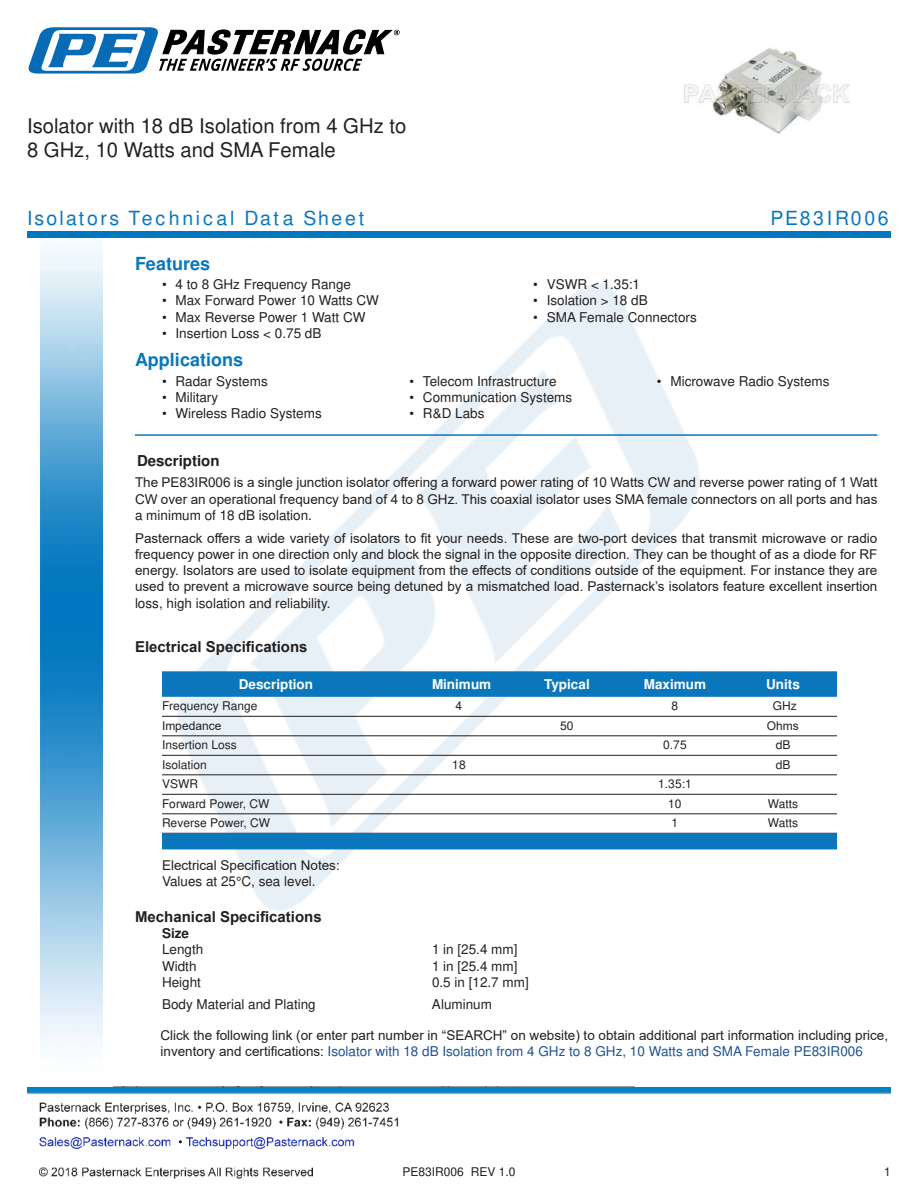
<style>
.page{position:relative;width:918px;height:1188px;background:#fff}
.page>*{position:absolute;margin:0;border:0;box-sizing:border-box;transform-origin:0 0}
.t1{font:20.25px/24.3px "Arial";color:#221f1f}
.t2{font:900 19.5px "Arial";letter-spacing:.14em;color:#0a77bd}
.t3{font:700 18px "Arial";color:#0a77bd}
.t4{font:700 15px "Arial";color:#221f1f}
.t5{font:13.5px/16.2px "Arial";color:#221f1f;text-align:justify}
.t6{font:700 13.5px "Arial";color:#fff}
.t7{font:700 13.5px "Arial";color:#221f1f}
.t8{font:12px "Arial";color:#221f1f}
.s1{color:#1f5392}
</style>
<div class="page">
<hr style="left:113px;top:1087px;width:521px;height:1px;background:#221f1f">
<img style="left:39px;top:1102px;width:360px;height:77px">
<img style="left:102px;top:246px;width:719px;height:724px">
<img style="left:27px;top:1088px;width:864px;height:7px">
<img style="left:40px;top:237px;width:62px;height:804px">
<svg style="left:28px;top:27px;width:372px;height:47px"></svg>
<div style="left:27px;top:231px;width:864px;height:6px;background:#0177c0"></div>
<hr style="left:135px;top:434px;width:743px;height:2px;background:#0a77bd">
<div style="left:162px;top:671px;width:675px;height:26px;background:#0a77bd"></div>
<hr style="left:162px;top:716px;width:675px;height:1px;background:#221f1f">
<hr style="left:162px;top:736px;width:675px;height:1px;background:#221f1f">
<hr style="left:162px;top:755px;width:675px;height:1px;background:#221f1f">
<hr style="left:162px;top:775px;width:675px;height:1px;background:#221f1f">
<hr style="left:162px;top:794px;width:675px;height:1px;background:#221f1f">
<hr style="left:162px;top:814px;width:675px;height:1px;background:#221f1f">
<div style="left:162px;top:833px;width:675px;height:16px;background:#0a77bd"></div>
<img style="left:684px;top:48px;width:166px;height:86px">
<h1 class="t1" style="left:27px;top:115px;width:381px">Isolator with 18 dB Isolation from 4 GHz to<br>8 GHz, 10 Watts and SMA Female</h1>
<h2 class="t2" style="left:27px;top:207px;width:339px">Isolators Technical Data Sheet</h2>
<h2 class="t2" style="left:770px;top:207px;width:120px">PE83IR006</h2>
<h3 class="t3" style="left:135px;top:256px;width:77px">Features</h3>
<p class="t5" style="left:162px;top:278px;width:191px">• 4 to 8 GHz Frequency Range</p>
<p class="t5" style="left:162px;top:294px;width:219px">• Max Forward Power 10 Watts CW</p>
<p class="t5" style="left:162px;top:310px;width:205px">• Max Reverse Power 1 Watt CW</p>
<p class="t5" style="left:162px;top:326px;width:161px">• Insertion Loss &lt; 0.75 dB</p>
<h3 class="t3" style="left:135px;top:353px;width:110px">Applications</h3>
<p class="t5" style="left:162px;top:374px;width:107px">• Radar Systems</p>
<p class="t5" style="left:162px;top:390px;width:58px">• Military</p>
<p class="t5" style="left:162px;top:406px;width:161px">• Wireless Radio Systems</p>
<p class="t5" style="left:533px;top:278px;width:108px">• VSWR &lt; 1.35:1</p>
<p class="t5" style="left:533px;top:294px;width:116px">• Isolation &gt; 18 dB</p>
<p class="t5" style="left:533px;top:310px;width:165px">• SMA Female Connectors</p>
<p class="t5" style="left:409px;top:374px;width:149px">• Telecom Infrastructure</p>
<p class="t5" style="left:409px;top:390px;width:164px">• Communication Systems</p>
<p class="t5" style="left:409px;top:406px;width:77px">• R&amp;D Labs</p>
<p class="t5" style="left:657px;top:374px;width:174px">• Microwave Radio Systems</p>
<p class="t4" style="left:137px;top:455px;width:84px">Description</p>
<p class="t5" style="left:135px;top:474px;width:744px">The PE83IR006 is a single junction isolator o昀昀ering a forward power rating of 10 Watts CW and reverse power rating of 1 Watt CW over an operational frequency band of 4 to 8 GHz. This coaxial isolator uses SMA female connectors on all ports and has a minimum of 18 dB isolation.</p>
<p class="t5" style="left:135px;top:530px;width:744px">Pasternack o昀昀ers a wide variety of isolators to 昀椀t your needs. These are two-port devices that transmit microwave or radio frequency power in one direction only and block the signal in the opposite direction. They can be thought of as a diode for RF energy. Isolators are used to isolate equipment from the e昀昀ects of conditions outside of the equipment. For instance they are used to prevent a microwave source being detuned by a mismatched load. Pasternack’s isolators feature excellent insertion loss, high isolation and reliability.</p>
<p class="t4" style="left:135px;top:636px;width:174px">Electrical Speci昀椀cations</p>
<p class="t6" style="left:239px;top:679px;width:76px">Description</p>
<p class="t6" style="left:432px;top:679px;width:61px">Minimum</p>
<p class="t6" style="left:544px;top:679px;width:47px">Typical</p>
<p class="t6" style="left:644px;top:679px;width:64px">Maximum</p>
<p class="t6" style="left:766px;top:679px;width:35px">Units</p>
<p class="t8" style="left:162px;top:701px;width:97px">Frequency Range</p>
<p class="t8" style="left:456px;top:701px;width:8px">4</p>
<p class="t8" style="left:672px;top:701px;width:8px">8</p>
<p class="t8" style="left:773px;top:701px;width:25px">GHz</p>
<p class="t8" style="left:162px;top:717px;width:61px">Impedance</p>
<p class="t8" style="left:560px;top:717px;width:15px">50</p>
<p class="t8" style="left:767px;top:717px;width:34px">Ohms</p>
<p class="t8" style="left:162px;top:740px;width:76px">Insertion Loss</p>
<p class="t8" style="left:663px;top:740px;width:25px">0.75</p>
<p class="t8" style="left:776px;top:740px;width:16px">dB</p>
<p class="t8" style="left:162px;top:760px;width:46px">Isolation</p>
<p class="t8" style="left:452px;top:760px;width:15px">18</p>
<p class="t8" style="left:776px;top:760px;width:16px">dB</p>
<p class="t8" style="left:162px;top:779px;width:37px">VSWR</p>
<p class="t8" style="left:658px;top:779px;width:35px">1.35:1</p>
<p class="t8" style="left:162px;top:799px;width:109px">Forward Power, CW</p>
<p class="t8" style="left:668px;top:799px;width:15px">10</p>
<p class="t8" style="left:768px;top:799px;width:32px">Watts</p>
<p class="t8" style="left:162px;top:818px;width:110px">Reverse Power, CW</p>
<p class="t8" style="left:672px;top:818px;width:8px">1</p>
<p class="t8" style="left:768px;top:818px;width:32px">Watts</p>
<p class="t5" style="left:162px;top:857px;width:179px">Electrical Speci昀椀cation Notes:<br>Values at 25°C, sea level.</p>
<p class="t4" style="left:135px;top:906px;width:188px">Mechanical Speci昀椀cations</p>
<p class="t7" style="left:162px;top:928px;width:29px">Size</p>
<p class="t5" style="left:162px;top:943px;width:43px">Length</p>
<p class="t5" style="left:432px;top:943px;width:87px">1 in [25.4 mm]</p>
<p class="t5" style="left:162px;top:959px;width:36px">Width</p>
<p class="t5" style="left:432px;top:959px;width:87px">1 in [25.4 mm]</p>
<p class="t5" style="left:162px;top:975px;width:41px">Height</p>
<p class="t5" style="left:432px;top:975px;width:98px">0.5 in [12.7 mm]</p>
<p class="t5" style="left:162px;top:998px;width:155px">Body Material and Plating</p>
<p class="t5" style="left:432px;top:998px;width:62px">Aluminum</p>
<p class="t5" style="left:160px;top:1027px;width:729px">Click the following link (or enter part number in “SEARCH” on website) to obtain additional part information including price, inventory and certi昀椀cations: <span class="s1">Isolator with 18 dB Isolation from 4 GHz to 8 GHz, 10 Watts and SMA Female PE83IR006</span></p>
<p class="t8" style="left:403px;top:1167px;width:114px">PE83IR006 REV 1.0</p>
<p class="t8" style="left:884px;top:1167px;width:8px">1</p>
</div>
